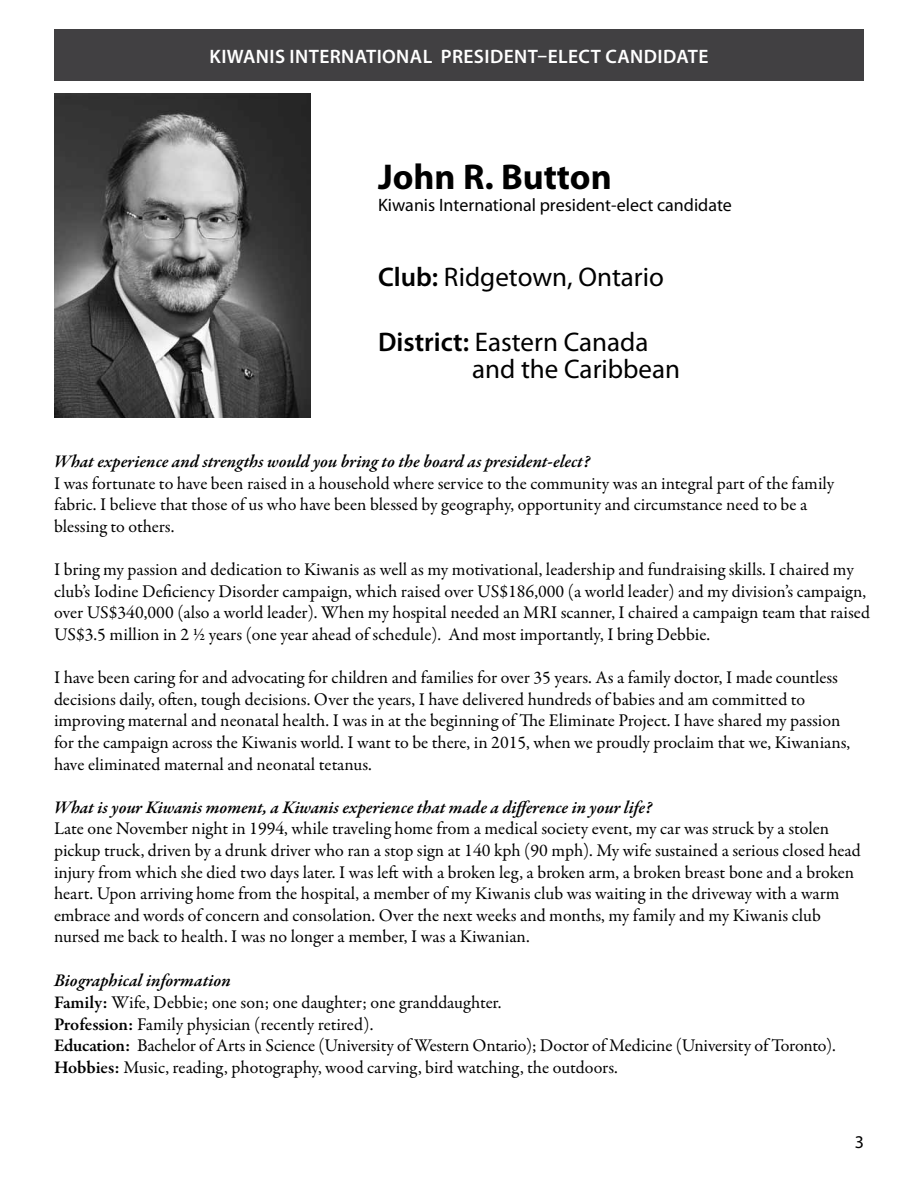
<style>
.page{position:relative;width:918px;height:1188px;background:#fff}
.page>*{position:absolute;margin:0;border:0;box-sizing:border-box;transform-origin:0 0}
.t1{font:700 36px "Myriad Pro";color:#000}
.t2{font:27px/27px "Myriad Pro";color:#000}
.t3{font:600 19.5px "Myriad Pro";letter-spacing:.02em;color:#fff}
.t4{font:18px/21.6px "Garamond Premr Pro";color:#000}
.t5{font:italic 600 18px "Garamond Premr Pro";color:#000}
.t6{font:18px "Myriad Pro";color:#000}
.s1{font-weight:600}
.s2{font-weight:600;font-style:italic}
</style>
<div class="page">
<div style="left:54px;top:29px;width:810px;height:52px;background:#414042"></div>
<img style="left:54px;top:94px;width:256px;height:324px">
<p class="t3" style="left:210px;top:44px;width:91px">KIWANIS INTE</p>
<p class="t3" style="left:330px;top:44px;width:250px">RNATIONAL PRESIDENT–ELECT</p>
<p class="t3" style="left:606px;top:44px;width:94px">CANDIDATE</p>
<h1 class="t1" style="left:378px;top:153px;width:235px">John R. Button</h1>
<p class="t6" style="left:378px;top:193px;width:355px">Kiwanis International president-elect candidate</p>
<h2 class="t2" style="left:378px;top:263px;width:288px"><span class="s1">CLUB:</span> Ridgetown, Ontario</h2>
<h2 class="t2" style="left:472px;top:328px;width:210px;text-indent:-94px"><span class="s1">DISTRICT:</span> Eastern Canada and the Caribbean</h2>
<p class="t5" style="left:54px;top:450px;width:538px">What experience and strengths would you bring to the board as president-elect?</p>
<p class="t4" style="left:54px;top:473px;width:782px">I was fortunate to have been raised in a household where service to the community was an integral part of the family fabric. I believe that those of us who have been blessed by geography, opportunity and circumstance need to be a blessing to others.</p>
<p class="t4" style="left:54px;top:559px;width:818px">I bring my passion and dedication to Kiwanis as well as my motivational, leadership and fundraising skills. I chaired my club’s Iodine Deficiency Disorder campaign, which raised over US$186,000 (a world leader) and my division’s campaign, over US$340,000 (also a world leader). When my hospital needed an MRI scanner, I chaired a campaign team that raised US$3.5 million in 2 ½ years (one year ahead of schedule). And most importantly, I bring Debbie.</p>
<p class="t4" style="left:54px;top:667px;width:798px">I have been caring for and advocating for children and families for over 35 years. As a family doctor, I made countless decisions daily, often, tough decisions. Over the years, I have delivered hundreds of babies and am committed to improving maternal and neonatal health. I was in at the beginning of The Eliminate Project. I have shared my passion for the campaign across the Kiwanis world. I want to be there, in 2015, when we proudly proclaim that we, Kiwanians, have eliminated maternal and neonatal tetanus.</p>
<p class="t5" style="left:54px;top:796px;width:600px">What is your Kiwanis moment, a Kiwanis experience that made a difference in your life?</p>
<p class="t4" style="left:54px;top:818px;width:808px">Late one November night in 1994, while traveling home from a medical society event, my car was struck by a stolen pickup truck, driven by a drunk driver who ran a stop sign at 140 kph (90 mph). My wife sustained a serious closed head injury from which she died two days later. I was left with a broken leg, a broken arm, a broken breast bone and a broken heart. Upon arriving home from the hospital, a member of my Kiwanis club was waiting in the driveway with a warm embrace and words of concern and consolation. Over the next weeks and months, my family and my Kiwanis club nursed me back to health. I was no longer a member, I was a Kiwanian.</p>
<p class="t4" style="left:54px;top:970px;width:783px"><span class="s2">Biographical information<br></span><span class="s1">Family:</span> Wife, Debbie; one son; one daughter; one granddaughter.<br><span class="s1">Profession:</span> Family physician (recently retired).<br><span class="s1">Education:</span> Bachelor of Arts in Science (University of Western Ontario); Doctor of Medicine (University of Toronto).<br><span class="s1">Hobbies:</span> Music, reading, photography, wood carving, bird watching, the outdoors.</p>
<p class="t6" style="left:855px;top:1130px;width:11px">3</p>
</div>
